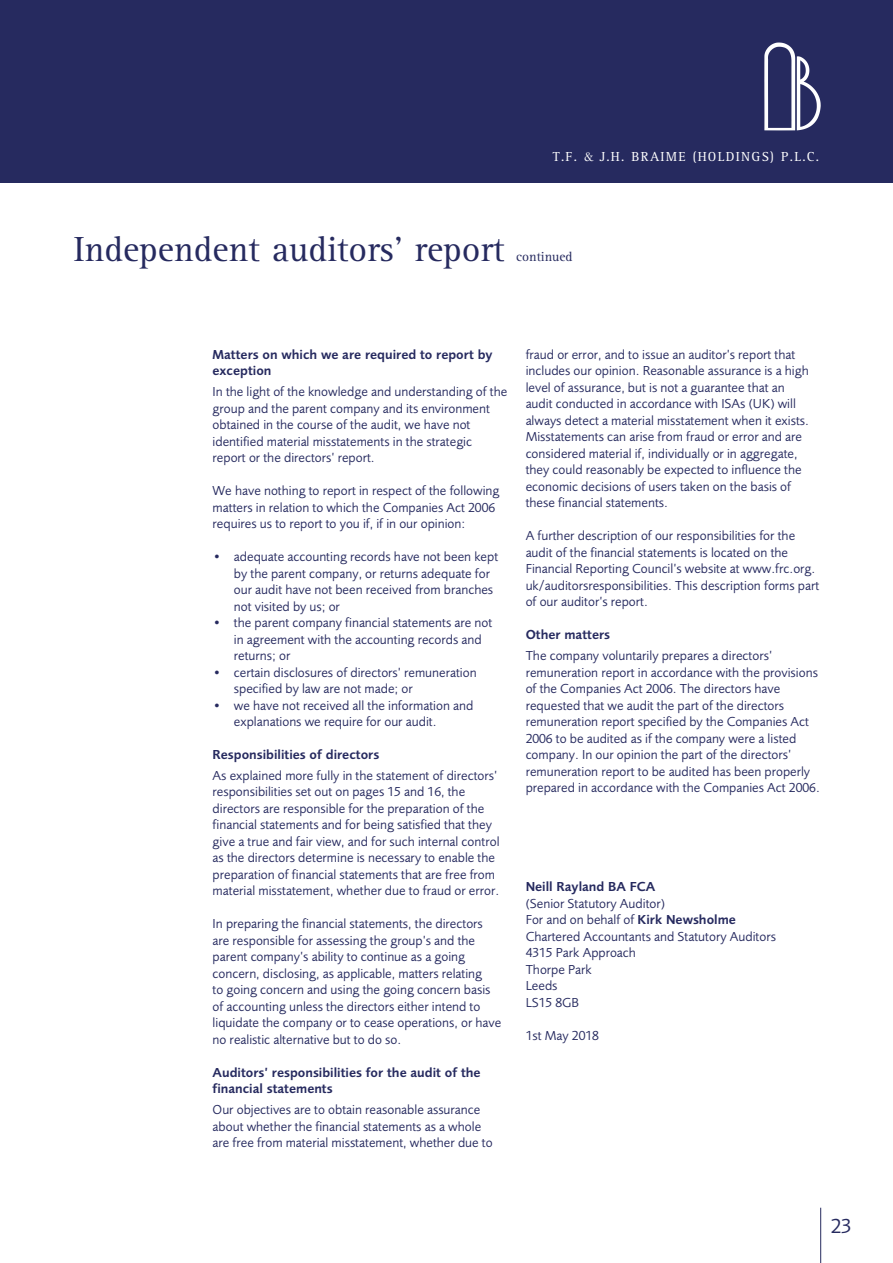
<style>
.page{position:relative;width:893px;height:1263px;background:#fff}
.page>*{position:absolute;margin:0;border:0;box-sizing:border-box;transform-origin:0 0}
.t1{font:36px "Rotis Serif";color:#262a5f}
.t2{font:21px "Foundry Sans";color:#262a5f}
.t3{font:13.5px/16.5px "Foundry Sans";color:#262a5f}
.t4{font:600 13.5px/16.5px "Foundry Sans";color:#262a5f}
.t5{font:13.5px "Rotis Serif";letter-spacing:.095em;color:#fff}
.t6{font:13.5px "Rotis Serif";color:#262a5f}
.s1{font-family:"Baskerville"}
.s2{font-weight:600}
</style>
<div class="page">
<div style="left:0;top:0;width:893px;height:183px;background:#262a5f"></div>
<hr style="left:820px;top:1208px;width:1px;height:55px;background:#262a5f">
<svg style="left:764px;top:43px;width:57px;height:87px"></svg>
<p class="t5" style="left:553px;top:149px;width:268px">T.F. <span class="s1">&amp;</span> J.H. BRAIME (HOLDINGS) P.L.C.</p>
<h1 class="t1" style="left:74px;top:228px;width:432px">Independent auditors’ report</h1>
<p class="t6" style="left:516px;top:249px;width:58px">continued</p>
<p class="t4" style="left:213px;top:346px;width:281px">Matters on which we are required to report by exception</p>
<p class="t3" style="left:213px;top:383px;width:296px">In the light of the knowledge and understanding of the group and the parent company and its environment obtained in the course of the audit, we have not identified material misstatements in the strategic report or the directors’ report.</p>
<p class="t3" style="left:213px;top:482px;width:288px">We have nothing to report in respect of the following matters in relation to which the Companies Act 2006 requires us to report to you if, if in our opinion:</p>
<p class="t3" style="left:234px;top:548px;width:266px;text-indent:-21px">• adequate accounting records have not been kept by the parent company, or returns adequate for our audit have not been received from branches not visited by us; or</p>
<p class="t3" style="left:234px;top:614px;width:260px;text-indent:-21px">• the parent company financial statements are not in agreement with the accounting records and returns; or</p>
<p class="t3" style="left:234px;top:664px;width:244px;text-indent:-21px">• certain disclosures of directors’ remuneration specified by law are not made; or</p>
<p class="t3" style="left:234px;top:697px;width:241px;text-indent:-21px">• we have not received all the information and explanations we require for our audit.</p>
<p class="t4" style="left:213px;top:746px;width:168px">Responsibilities of directors</p>
<p class="t3" style="left:213px;top:767px;width:288px">As explained more fully in the statement of directors’ responsibilities set out on pages 15 and 16, the directors are responsible for the preparation of the financial statements and for being satisfied that they give a true and fair view, and for such internal control as the directors determine is necessary to enable the preparation of financial statements that are free from material misstatement, whether due to fraud or error.</p>
<p class="t3" style="left:213px;top:915px;width:290px">In preparing the financial statements, the directors are responsible for assessing the group’s and the parent company’s ability to continue as a going concern, disclosing, as applicable, matters relating<br>to going concern and using the going concern basis of accounting unless the directors either intend to liquidate the company or to cease operations, or have no realistic alternative but to do so.</p>
<p class="t4" style="left:213px;top:1064px;width:269px">Auditors’ responsibilities for the audit of the financial statements</p>
<p class="t3" style="left:213px;top:1101px;width:282px">Our objectives are to obtain reasonable assurance about whether the financial statements as a whole are free from material misstatement, whether due to</p>
<p class="t3" style="left:526px;top:346px;width:285px">fraud or error, and to issue an auditor’s report that includes our opinion. Reasonable assurance is a high level of assurance, but is not a guarantee that an audit conducted in accordance with ISAs (UK) will always detect a material misstatement when it exists.<br>Misstatements can arise from fraud or error and are considered material if, individually or in aggregate, they could reasonably be expected to influence the economic decisions of users taken on the basis of these financial statements.</p>
<p class="t3" style="left:526px;top:527px;width:295px">A further description of our responsibilities for the audit of the financial statements is located on the Financial Reporting Council’s website at www.frc.org. uk/auditorsresponsibilities. This description forms part of our auditor’s report.</p>
<p class="t4" style="left:526px;top:626px;width:86px">Other matters</p>
<p class="t3" style="left:526px;top:647px;width:296px">The company voluntarily prepares a directors’ remuneration report in accordance with the provisions of the Companies Act 2006. The directors have requested that we audit the part of the directors remuneration report specified by the Companies Act 2006 to be audited as if the company were a listed company. In our opinion the part of the directors’ remuneration report to be audited has been properly prepared in accordance with the Companies Act 2006.</p>
<p class="t4" style="left:526px;top:878px;width:131px">Neill Rayland BA FCA</p>
<p class="t3" style="left:526px;top:895px;width:252px">(Senior Statutory Auditor)<br>For and on behalf of <span class="s2">Kirk Newsholme<br></span>Chartered Accountants and Statutory Auditors<br>4315 Park Approach<br>Thorpe Park<br>Leeds<br>LS15 8GB</p>
<p class="t3" style="left:526px;top:1027px;width:75px">1st May 2018</p>
<h2 class="t2" style="left:831px;top:1213px;width:23px">23</h2>
</div>
